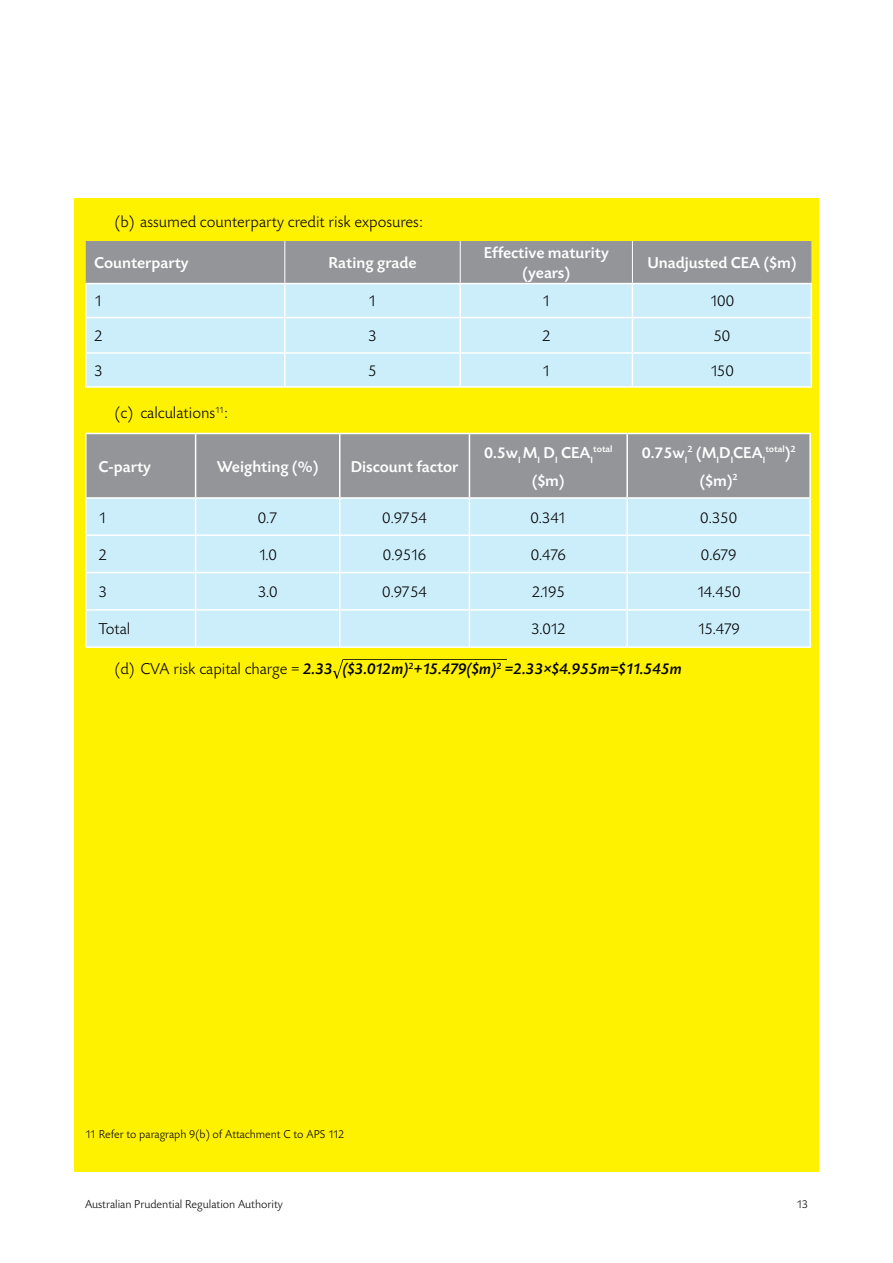
<style>
.page{position:relative;width:893px;height:1263px;background:#fff}
.page>*{position:absolute;margin:0;border:0;box-sizing:border-box;transform-origin:0 0}
.t1{font:300 16.5px "Today SB";color:#000}
.t2{font:500 16.5px/19.5px "Today SB";color:#fff;text-align:center}
.t3{font:16.5px "Today SB Med Ita";color:#000}
.t4{font:300 12px "Today SB";color:#000}
.t5{font:500 9.6px "Today SB";letter-spacing:-.005em;color:#fff}
.s1{font-size:16.5px}
.s2{font-family:"Today SB";font-weight:300}
</style>
<div class="page">
<div style="left:74px;top:198px;width:745px;height:973px;background:#fff200"></div>
<div style="left:86px;top:241px;width:725px;height:42px;background:#939598"></div>
<div style="left:87px;top:284px;width:724px;height:102px;background:#ccedfa"></div>
<hr style="left:284px;top:241px;width:1px;height:42px;background:#fff">
<hr style="left:460px;top:241px;width:1px;height:42px;background:#fff">
<hr style="left:632px;top:241px;width:1px;height:42px;background:#fff">
<hr style="left:85px;top:283px;width:200px;height:1px;background:#fff">
<hr style="left:85px;top:284px;width:2px;height:33px;background:#fff">
<hr style="left:285px;top:283px;width:175px;height:1px;background:#fff">
<hr style="left:284px;top:284px;width:2px;height:33px;background:#fff">
<hr style="left:460px;top:283px;width:172px;height:1px;background:#fff">
<hr style="left:459px;top:284px;width:2px;height:33px;background:#fff">
<hr style="left:632px;top:283px;width:180px;height:1px;background:#fff">
<hr style="left:632px;top:284px;width:1px;height:33px;background:#fff">
<hr style="left:811px;top:284px;width:1px;height:33px;background:#fff">
<hr style="left:85px;top:317px;width:200px;height:1px;background:#fff">
<hr style="left:85px;top:318px;width:2px;height:34px;background:#fff">
<hr style="left:285px;top:317px;width:175px;height:1px;background:#fff">
<hr style="left:284px;top:318px;width:2px;height:34px;background:#fff">
<hr style="left:460px;top:317px;width:172px;height:1px;background:#fff">
<hr style="left:459px;top:318px;width:2px;height:34px;background:#fff">
<hr style="left:632px;top:317px;width:180px;height:1px;background:#fff">
<hr style="left:632px;top:318px;width:1px;height:34px;background:#fff">
<hr style="left:811px;top:318px;width:1px;height:34px;background:#fff">
<hr style="left:85px;top:352px;width:200px;height:2px;background:#fff">
<hr style="left:85px;top:354px;width:2px;height:32px;background:#fff">
<hr style="left:285px;top:352px;width:175px;height:2px;background:#fff">
<hr style="left:284px;top:354px;width:2px;height:32px;background:#fff">
<hr style="left:460px;top:352px;width:172px;height:2px;background:#fff">
<hr style="left:459px;top:354px;width:2px;height:32px;background:#fff">
<hr style="left:632px;top:352px;width:180px;height:2px;background:#fff">
<hr style="left:632px;top:354px;width:1px;height:32px;background:#fff">
<hr style="left:811px;top:354px;width:1px;height:32px;background:#fff">
<hr style="left:85px;top:386px;width:200px;height:2px;background:#fff">
<hr style="left:285px;top:386px;width:175px;height:2px;background:#fff">
<hr style="left:460px;top:386px;width:172px;height:2px;background:#fff">
<hr style="left:632px;top:386px;width:180px;height:2px;background:#fff">
<div style="left:87px;top:434px;width:722px;height:63px;background:#939598"></div>
<div style="left:87px;top:499px;width:722px;height:147px;background:#ccedfa"></div>
<hr style="left:85px;top:433px;width:111px;height:1px;background:#fff">
<hr style="left:85px;top:434px;width:2px;height:63px;background:#fff">
<hr style="left:196px;top:433px;width:144px;height:1px;background:#fff">
<hr style="left:195px;top:434px;width:1px;height:63px;background:#fff">
<hr style="left:340px;top:433px;width:129px;height:1px;background:#fff">
<hr style="left:339px;top:434px;width:1px;height:63px;background:#fff">
<hr style="left:469px;top:433px;width:158px;height:1px;background:#fff">
<hr style="left:469px;top:434px;width:1px;height:63px;background:#fff">
<hr style="left:627px;top:433px;width:184px;height:1px;background:#fff">
<hr style="left:626px;top:434px;width:2px;height:63px;background:#fff">
<hr style="left:809px;top:434px;width:2px;height:63px;background:#fff">
<hr style="left:85px;top:497px;width:111px;height:2px;background:#fff">
<hr style="left:196px;top:497px;width:144px;height:2px;background:#fff">
<hr style="left:340px;top:497px;width:129px;height:2px;background:#fff">
<hr style="left:469px;top:497px;width:158px;height:2px;background:#fff">
<hr style="left:627px;top:497px;width:184px;height:2px;background:#fff">
<hr style="left:85px;top:499px;width:2px;height:35px;background:#fff">
<hr style="left:195px;top:499px;width:1px;height:35px;background:#fff">
<hr style="left:339px;top:499px;width:1px;height:35px;background:#fff">
<hr style="left:469px;top:499px;width:1px;height:35px;background:#fff">
<hr style="left:626px;top:499px;width:2px;height:35px;background:#fff">
<hr style="left:809px;top:499px;width:2px;height:35px;background:#fff">
<hr style="left:85px;top:534px;width:111px;height:2px;background:#fff">
<hr style="left:85px;top:536px;width:2px;height:36px;background:#fff">
<hr style="left:196px;top:534px;width:144px;height:2px;background:#fff">
<hr style="left:195px;top:536px;width:1px;height:36px;background:#fff">
<hr style="left:340px;top:534px;width:129px;height:2px;background:#fff">
<hr style="left:339px;top:536px;width:1px;height:36px;background:#fff">
<hr style="left:469px;top:534px;width:158px;height:2px;background:#fff">
<hr style="left:469px;top:536px;width:1px;height:36px;background:#fff">
<hr style="left:627px;top:534px;width:184px;height:2px;background:#fff">
<hr style="left:626px;top:536px;width:2px;height:36px;background:#fff">
<hr style="left:809px;top:536px;width:2px;height:36px;background:#fff">
<hr style="left:85px;top:572px;width:111px;height:1px;background:#fff">
<hr style="left:85px;top:573px;width:2px;height:36px;background:#fff">
<hr style="left:196px;top:572px;width:144px;height:1px;background:#fff">
<hr style="left:195px;top:573px;width:1px;height:36px;background:#fff">
<hr style="left:340px;top:572px;width:129px;height:1px;background:#fff">
<hr style="left:339px;top:573px;width:1px;height:36px;background:#fff">
<hr style="left:469px;top:572px;width:158px;height:1px;background:#fff">
<hr style="left:469px;top:573px;width:1px;height:36px;background:#fff">
<hr style="left:627px;top:572px;width:184px;height:1px;background:#fff">
<hr style="left:626px;top:573px;width:2px;height:36px;background:#fff">
<hr style="left:809px;top:573px;width:2px;height:36px;background:#fff">
<hr style="left:85px;top:609px;width:111px;height:2px;background:#fff">
<hr style="left:85px;top:611px;width:2px;height:35px;background:#fff">
<hr style="left:196px;top:609px;width:144px;height:2px;background:#fff">
<hr style="left:195px;top:611px;width:1px;height:35px;background:#fff">
<hr style="left:340px;top:609px;width:129px;height:2px;background:#fff">
<hr style="left:339px;top:611px;width:1px;height:35px;background:#fff">
<hr style="left:469px;top:609px;width:158px;height:2px;background:#fff">
<hr style="left:469px;top:611px;width:1px;height:35px;background:#fff">
<hr style="left:627px;top:609px;width:184px;height:2px;background:#fff">
<hr style="left:626px;top:611px;width:2px;height:35px;background:#fff">
<hr style="left:809px;top:611px;width:2px;height:35px;background:#fff">
<hr style="left:85px;top:646px;width:111px;height:2px;background:#fff">
<hr style="left:196px;top:646px;width:144px;height:2px;background:#fff">
<hr style="left:340px;top:646px;width:129px;height:2px;background:#fff">
<hr style="left:469px;top:646px;width:158px;height:2px;background:#fff">
<hr style="left:627px;top:646px;width:184px;height:2px;background:#fff">
<svg style="left:333px;top:659px;width:174px;height:20px"></svg>
<p class="t1" style="left:115px;top:213px;width:309px">(b) assumed counterparty credit risk exposures:</p>
<p class="t2" style="left:94px;top:254px;width:96px">Counterparty</p>
<p class="t2" style="left:329px;top:253px;width:89px">Rating grade</p>
<p class="t2" style="left:484px;top:244px;width:127px">Effective maturity (years)</p>
<p class="t2" style="left:647px;top:253px;width:150px">Unadjusted CEA ($m)</p>
<p class="t1" style="left:94px;top:292px;width:10px">1</p>
<p class="t1" style="left:368px;top:292px;width:10px">1</p>
<p class="t1" style="left:542px;top:292px;width:10px">1</p>
<p class="t1" style="left:710px;top:292px;width:26px">100</p>
<p class="t1" style="left:94px;top:327px;width:10px">2</p>
<p class="t1" style="left:368px;top:327px;width:10px">3</p>
<p class="t1" style="left:542px;top:327px;width:10px">2</p>
<p class="t1" style="left:713px;top:327px;width:18px">50</p>
<p class="t1" style="left:94px;top:362px;width:10px">3</p>
<p class="t1" style="left:368px;top:362px;width:10px">5</p>
<p class="t1" style="left:542px;top:362px;width:10px">1</p>
<p class="t1" style="left:710px;top:362px;width:25px">150</p>
<p class="t1" style="left:115px;top:404px;width:114px">(c) calculations<sup>11</sup>:</p>
<p class="t2" style="left:99px;top:457px;width:54px">C-party</p>
<p class="t2" style="left:217px;top:457px;width:103px">Weighting (%)</p>
<p class="t2" style="left:351px;top:457px;width:109px">Discount factor</p>
<p class="t2" style="left:484px;top:443px;width:110px">0.5w<sub>I</sub> M<sub>I</sub> D<sub>I</sub> CEA<sub>I</sub></p>
<p class="t5" style="left:593px;top:444px;width:21px">total</p>
<p class="t2" style="left:532px;top:471px;width:34px">($m)</p>
<p class="t2" style="left:642px;top:443px;width:125px">0.75w<sub>I</sub><sup>2</sup> (M<sub>I</sub>D<sub>I</sub>CEA<sub>I</sub></p>
<p class="t5" style="left:765px;top:444px;width:32px">total<span class="s1">)</span>2</p>
<p class="t2" style="left:700px;top:471px;width:39px">($m)<sup>2</sup></p>
<p class="t1" style="left:99px;top:508px;width:10px">1</p>
<p class="t1" style="left:258px;top:508px;width:21px">0.7</p>
<p class="t1" style="left:382px;top:508px;width:46px">0.9754</p>
<p class="t1" style="left:530px;top:508px;width:37px">0.341</p>
<p class="t1" style="left:700px;top:508px;width:38px">0.350</p>
<p class="t1" style="left:99px;top:546px;width:10px">2</p>
<p class="t1" style="left:258px;top:546px;width:20px">1.0</p>
<p class="t1" style="left:383px;top:546px;width:45px">0.9516</p>
<p class="t1" style="left:531px;top:546px;width:37px">0.476</p>
<p class="t1" style="left:701px;top:546px;width:37px">0.679</p>
<p class="t1" style="left:99px;top:583px;width:10px">3</p>
<p class="t1" style="left:258px;top:583px;width:21px">3.0</p>
<p class="t1" style="left:382px;top:583px;width:46px">0.9754</p>
<p class="t1" style="left:532px;top:583px;width:35px">2.195</p>
<p class="t1" style="left:697px;top:583px;width:46px">14.450</p>
<p class="t1" style="left:99px;top:620px;width:33px">Total</p>
<p class="t1" style="left:531px;top:620px;width:36px">3.012</p>
<p class="t1" style="left:697px;top:620px;width:44px">15.479</p>
<p class="t3" style="left:115px;top:660px;width:569px"><span class="s2">(d) CVA risk capital charge =</span> 2.33 ($3.012m)<sup>2</sup>+15.479($m)<sup>2</sup> =2.33×$4.955m=$11.545m</p>
<p class="t4" style="left:85px;top:1127px;width:261px">11 Refer to paragraph 9(b) of Attachment C to APS 112</p>
<p class="t4" style="left:85px;top:1197px;width:199px">Australian Prudential Regulation Authority</p>
<p class="t4" style="left:796px;top:1197px;width:13px">13</p>
</div>
